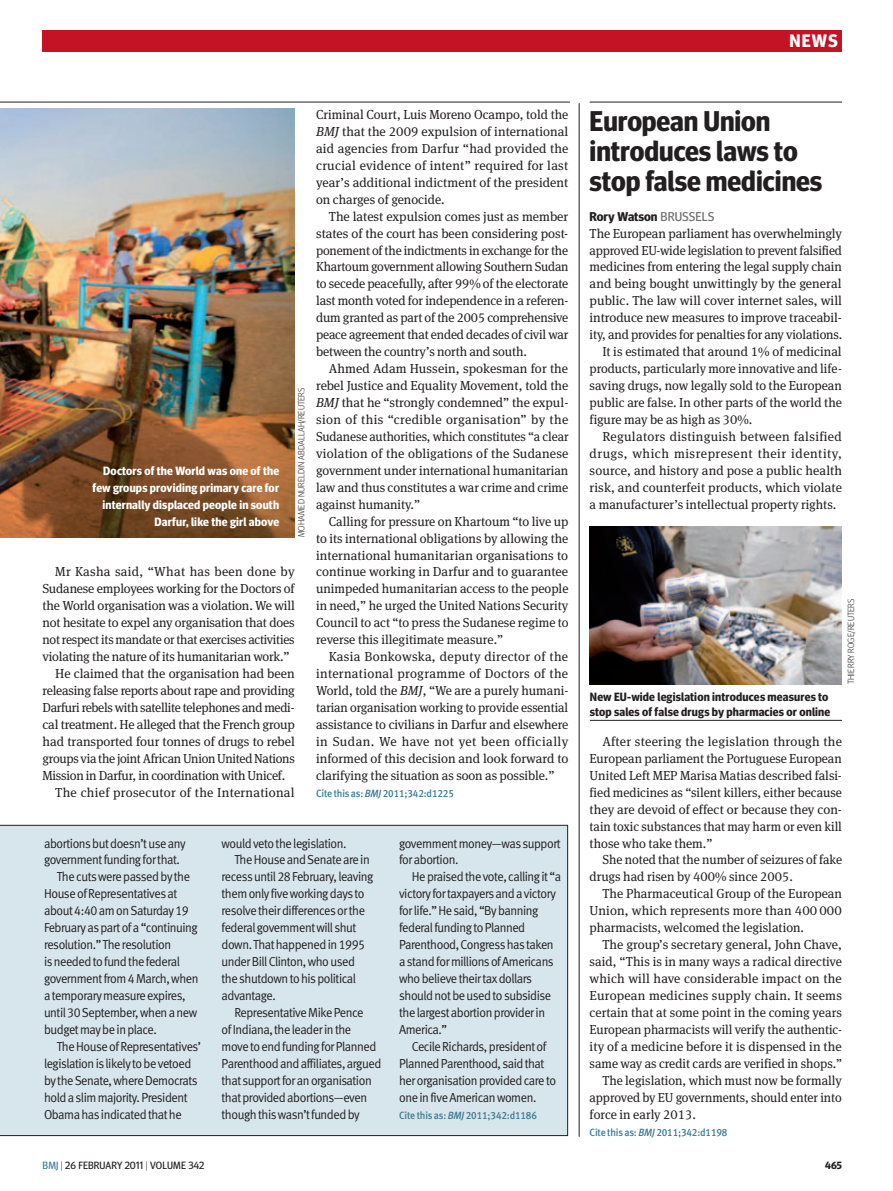
<style>
.page{position:relative;width:893px;height:1191px;background:#fff}
.page>*{position:absolute;margin:0;border:0;box-sizing:border-box;transform-origin:0 0}
.news_head_19bold{font:700 28.5px/30px "Meta Headline OT";color:#231f20}
.t1{font:700 18px "Meta Headline OT";color:#fff}
.news_body_3colm_ind{font:13.05px/17px "Meta Serif Pro";letter-spacing:-.005em;color:#231f20;text-align:justify}
.news_BOX_sans_text{font:13.05px/17px "Meta Normal LF";letter-spacing:-.035em;color:#231f20;scale:.95 1}
.news_body_3colm{font:13.05px/17px "Meta Serif Pro";letter-spacing:-.01em;color:#231f20;text-align:justify}
.news_body_3colm_ind-2{font:13.05px "Meta Serif Pro";letter-spacing:.02em;color:#231f20}
.news_byline_author{font:700 12.75px "Meta Headline OT";letter-spacing:-.005em;color:#231f20}
.picture_caption{font:700 12px/17px "Meta Headline OT";letter-spacing:.015em;color:#fff;text-align:right}
.picture_caption-2{font:700 12px/15px "Meta Headline OT";letter-spacing:.015em;color:#231f20}
.citation{font:10.5px "Meta Medium LF";letter-spacing:-.015em;color:#3c7b93;scale:.95 1}
.t2{font:10.5px "Meta Headline OT";letter-spacing:.01em;color:#231f20}
.t3{font:700 10.5px "Meta Headline OT";color:#231f20}
.t4{font:300 9px "Meta Headline OT";letter-spacing:.015em;color:#231f20}
.s1{font-style:italic}
.s2{font-weight:400;color:#6c6d70}
.s3{color:#3c7b93}
.s4{font-weight:300}
</style>
<div class="page">
<div style="left:43px;top:30px;width:799px;height:21px;background:#c41324"></div>
<hr style="left:579px;top:103px;width:1px;height:1033px;background:#231f20">
<img style="left:0;top:108px;width:295px;height:429px">
<img style="left:590px;top:527px;width:252px;height:157px">
<hr style="left:590px;top:102px;width:252px;height:1px;background:#231f20">
<hr style="left:0;top:102px;width:570px;height:1px;background:#231f20">
<div style="left:0;top:825px;width:568px;height:310px;background:#d7e5ec"></div>
<hr style="left:590px;top:720px;width:252px;height:1px;background:#231f20">
<p class="t1" style="left:789px;top:30px;width:50px">NEWS</p>
<p class="picture_caption" style="left:93px;top:462px;width:188px">Doctors of the World was one of the few groups providing primary care for internally displaced people in south Darfur, like the girl above</p>
<p class="t4" style="left:296px;top:537px;width:151px;rotate:-90deg">MOHAMED NURELDIN ABDALLAH/REUTERS</p>
<p class="news_body_3colm_ind" style="left:43px;top:563px;width:254px;text-indent:13px">Mr Kasha said, “What has been done by Sudanese employees working for the Doctors of the World organisation was a violation. We will not hesitate to expel any organisation that does not respect its mandate or that exercises activities violating the nature of its humanitarian work.”</p>
<p class="news_body_3colm_ind" style="left:43px;top:664px;width:254px;text-indent:13px">He claimed that the organisation had been releasing false reports about rape and providing Darfuri rebels with satellite telephones and medi&shy;cal treatment. He alleged that the French group had transported four tonnes of drugs to rebel groups via the joint African Union United Nations Mission in Darfur, in coordination with Unicef.</p>
<p class="news_body_3colm_ind-2" style="left:55px;top:782px;width:241px">The chief prosecutor of the International</p>
<p class="news_body_3colm_ind" style="left:316px;top:105px;width:254px">Criminal Court, Luis Moreno Ocampo, told the <span class="s1">BMJ</span> that the 2009 expulsion of international aid agencies from Darfur “had provided the crucial evidence of intent” required for last year’s additional indictment of the president on charges of genocide.</p>
<p class="news_body_3colm_ind" style="left:316px;top:207px;width:254px;text-indent:13px">The latest expulsion comes just as member states of the court has been considering post&shy;ponement of the indictments in exchange for the Khartoum government allowing Southern Sudan to secede peacefully, after 99% of the electorate last month voted for independence in a referen&shy;dum granted as part of the 2005 comprehensive peace agreement that ended decades of civil war between the country’s north and south.</p>
<p class="news_body_3colm_ind" style="left:316px;top:359px;width:254px;text-indent:13px">Ahmed Adam Hussein, spokesman for the rebel Justice and Equality Movement, told the <span class="s1">BMJ</span> that he “strongly condemned” the expul&shy;sion of this “credible organisation” by the Sudanese authorities, which constitutes “a clear violation of the obligations of the Sudanese government under international humanitarian law and thus constitutes a war crime and crime against humanity.”</p>
<p class="news_body_3colm_ind" style="left:316px;top:512px;width:254px;text-indent:13px">Calling for pressure on Khartoum “to live up to its international obligations by allowing the international humanitarian organisations to continue working in Darfur and to guarantee unimpeded humanitarian access to the people in need,” he urged the United Nations Security Council to act “to press the Sudanese regime to reverse this illegitimate measure.”</p>
<p class="news_body_3colm_ind" style="left:316px;top:647px;width:254px;text-indent:13px">Kasia Bonkowska, deputy director of the international programme of Doctors of the World, told the <span class="s1">BMJ</span>, “We are a purely humani&shy;tarian organisation working to provide essential assistance to civilians in Darfur and elsewhere in Sudan. We have not yet been officially informed of this decision and look forward to clarifying the situation as soon as possible.”</p>
<p class="citation" style="left:316px;top:787px;width:147px">Cite this as: <span class="s1">BMJ</span> 2011;342:d1225</p>
<p class="news_BOX_sans_text" style="left:44px;top:834px;width:151px">abortions but doesn’t use any government funding for that.</p>
<p class="news_BOX_sans_text" style="left:44px;top:868px;width:164px;text-indent:13px">The cuts were passed by the<br>House of Representatives at about 4:40 am on Saturday 19<br>February as part of a “continuing resolution.” The resolution<br>is needed to fund the federal government from 4 March, when a temporary measure expires, until 30 September, when a new budget may be in place.</p>
<p class="news_BOX_sans_text" style="left:44px;top:1037px;width:167px;text-indent:13px">The House of Representatives’ legislation is likely to be vetoed by the Senate, where Democrats hold a slim majority. President<br>Obama has indicated that he</p>
<p class="news_BOX_sans_text" style="left:222px;top:834px;width:133px">would veto the legislation.</p>
<p class="news_BOX_sans_text" style="left:222px;top:851px;width:161px;text-indent:13px">The House and Senate are in recess until 28 February, leaving them only five working days to resolve their differences or the federal government will shut down. That happened in 1995 under Bill Clinton, who used the shutdown to his political advantage.</p>
<p class="news_BOX_sans_text" style="left:222px;top:1003px;width:170px;text-indent:13px">Representative Mike Pence<br>of Indiana, the leader in the move to end funding for Planned<br>Parenthood and affiliates, argued that support for an organisation that provided abortions—even though this wasn’t funded by</p>
<p class="news_BOX_sans_text" style="left:399px;top:834px;width:172px">government money—was support for abortion.</p>
<p class="news_BOX_sans_text" style="left:399px;top:868px;width:172px;text-indent:13px">He praised the vote, calling it “a victory for taxpayers and a victory for life.” He said, “By banning federal funding to Planned<br>Parenthood, Congress has taken a stand for millions of Americans who believe their tax dollars should not be used to subsidise the largest abortion provider in<br>America.”</p>
<p class="news_BOX_sans_text" style="left:399px;top:1037px;width:167px;text-indent:13px">Cecile Richards, president of<br>Planned Parenthood, said that her organisation provided care to one in five American women.</p>
<p class="citation" style="left:399px;top:1108px;width:147px">Cite this as: <span class="s1">BMJ</span> 2011;342:d1186</p>
<p class="news_head_19bold" style="left:590px;top:105px;width:234px">European Union introduces laws to stop false medicines</p>
<p class="news_byline_author" style="left:590px;top:208px;width:126px">Rory Watson <span class="s2">BRUSSELS</span></p>
<p class="news_body_3colm" style="left:590px;top:224px;width:254px">The European parliament has overwhelmingly approved EU-wide legislation to prevent falsified medicines from entering the legal supply chain and being bought unwittingly by the general public. The law will cover internet sales, will introduce new measures to improve traceabil&shy;ity, and provides for penalties for any violations.</p>
<p class="news_body_3colm_ind" style="left:590px;top:342px;width:254px;text-indent:13px">It is estimated that around 1% of medicinal products, particularly more innovative and life&shy;saving drugs, now legally sold to the European public are false. In other parts of the world the figure may be as high as 30%.</p>
<p class="news_body_3colm_ind" style="left:590px;top:427px;width:254px;text-indent:13px">Regulators distinguish between falsified drugs, which misrepresent their identity, source, and history and pose a public health risk, and counterfeit products, which violate a manufacturer’s intellectual property rights.</p>
<p class="picture_caption-2" style="left:590px;top:689px;width:242px">New EU-wide legislation introduces measures to stop sales of false drugs by pharmacies or online</p>
<p class="t4" style="left:846px;top:684px;width:87px;rotate:-90deg">THIERRY ROGE/REUTERS</p>
<p class="news_body_3colm_ind" style="left:590px;top:732px;width:254px;text-indent:13px">After steering the legislation through the European parliament the Portuguese European United Left MEP Marisa Matias described falsi&shy;fied medicines as “silent killers, either because they are devoid of effect or because they con&shy;tain toxic substances that may harm or even kill those who take them.”</p>
<p class="news_body_3colm_ind" style="left:590px;top:850px;width:254px;text-indent:13px">She noted that the number of seizures of fake drugs had risen by 400% since 2005.</p>
<p class="news_body_3colm_ind" style="left:590px;top:884px;width:254px;text-indent:13px">The Pharmaceutical Group of the European Union, which represents more than 400 000 pharmacists, welcomed the legislation.</p>
<p class="news_body_3colm_ind" style="left:590px;top:935px;width:254px;text-indent:13px">The group’s secretary general, John Chave, said, “This is in many ways a radical directive which will have considerable impact on the European medicines supply chain. It seems certain that at some point in the coming years European pharmacists will verify the authentic&shy;ity of a medicine before it is dispensed in the same way as credit cards are verified in shops.”</p>
<p class="news_body_3colm_ind" style="left:590px;top:1071px;width:254px;text-indent:13px">The legislation, which must now be formally approved by EU governments, should enter into force in early 2013.</p>
<p class="citation" style="left:590px;top:1125px;width:147px">Cite this as: <span class="s1">BMJ</span> 2011;342:d1198</p>
<p class="t2" style="left:43px;top:1159px;width:163px"><span class="s3">BMJ</span> <span class="s4">|</span> 26 FEBRUARY 2011 <span class="s4">|</span> VOLUME 342</p>
<p class="t3" style="left:825px;top:1159px;width:18px">465</p>
</div>
